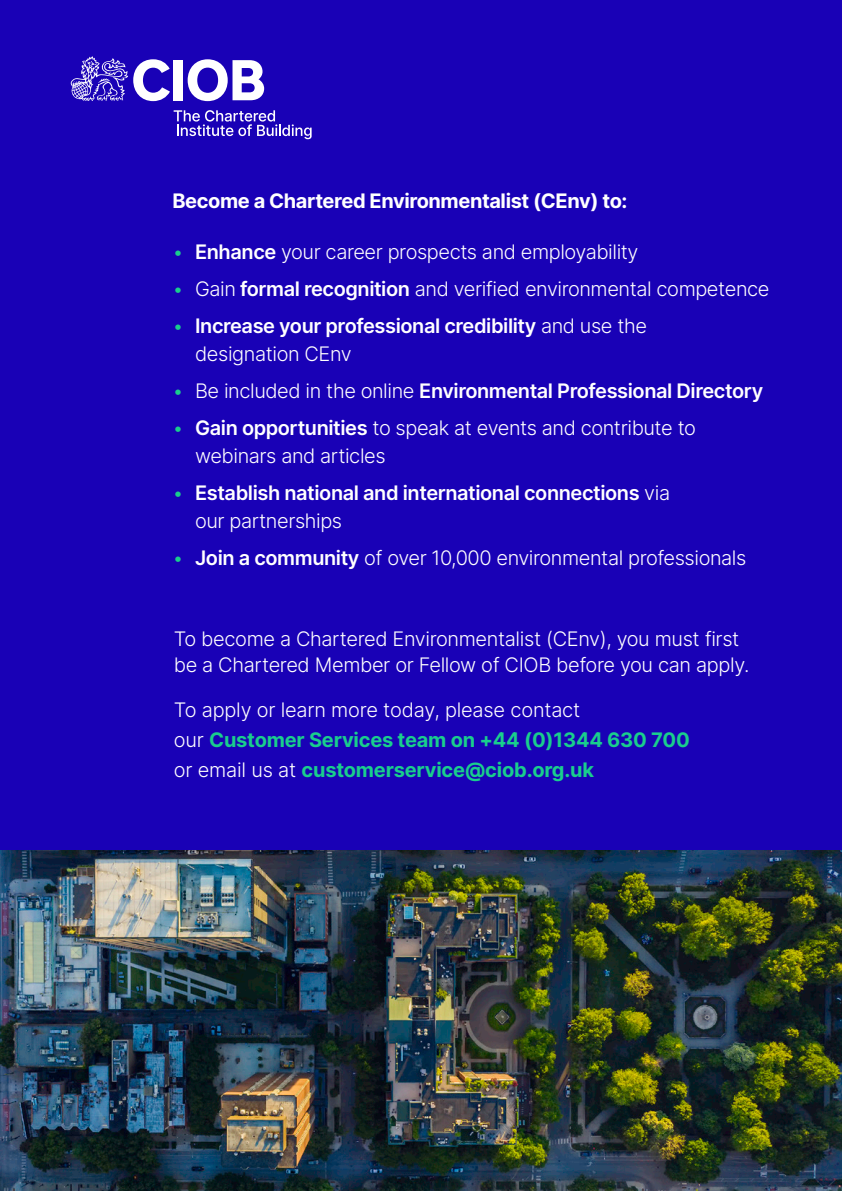
<style>
.page{position:relative;width:842px;height:1191px;background:#fff}
.page>*{position:absolute;margin:0;border:0;box-sizing:border-box;transform-origin:0 0}
.t1{font:300 20px/28px "Inter";letter-spacing:-.02em;color:#fff}
.t2{font:600 20px/28px "Inter";letter-spacing:-.02em;color:#fff}
.t3{font:700 20px/30px "Inter";letter-spacing:-.01em;color:#19ce8d}
.t4{font:700 20px "Inter";letter-spacing:-.02em;color:#fff}
.s1{color:#19ce8d}
.s2{font-weight:600}
.s3{font-weight:300;color:#19ce8d}
.s4{font-weight:300}
.s5{font-weight:300;color:#fff}
</style>
<div class="page">
<div style="left:0;top:0;width:842px;height:947px;background:#1901b6"></div>
<img style="left:0;top:851px;width:842px;height:340px">
<div style="left:174px;top:60px;width:9px;height:40px;background:#fff"></div>
<svg style="left:188px;top:59px;width:76px;height:42px"></svg>
<svg style="left:70px;top:56px;width:100px;height:45px"></svg>
<svg style="left:174px;top:110px;width:138px;height:29px"></svg>
<p class="t4" style="left:172px;top:186px;width:457px">Become a Chartered Environmentalist (CEnv) to:</p>
<p class="t1" style="left:172px;top:237px;width:468px"><span class="s1">•</span> <span class="s2">Enhance</span> your career prospects and employability</p>
<p class="t1" style="left:172px;top:274px;width:598px"><span class="s1">•</span> Gain <span class="s2">formal recognition</span> and verified environmental competence</p>
<p class="t2" style="left:195px;top:311px;width:453px;text-indent:-23px"><span class="s3">•</span> Increase your professional credibility <span class="s4">and use the designation CEnv</span></p>
<p class="t2" style="left:172px;top:376px;width:592px"><span class="s3">•</span> <span class="s4">Be included in the online</span> Environmental Professional Directory</p>
<p class="t1" style="left:195px;top:413px;width:502px;text-indent:-23px"><span class="s1">•</span> <span class="s2">Gain opportunities</span> to speak at events and contribute to webinars and articles</p>
<p class="t2" style="left:195px;top:478px;width:476px;text-indent:-23px"><span class="s3">•</span> Establish national and international connections <span class="s4">via our partnerships</span></p>
<p class="t1" style="left:172px;top:543px;width:575px"><span class="s1">•</span> <span class="s2">Join a community</span> of over 10,000 environmental professionals</p>
<p class="t1" style="left:174px;top:625px;width:577px;line-height:26px">To become a Chartered Environmentalist (CEnv), you must first be a Chartered Member or Fellow of CIOB before you can apply.</p>
<p class="t3" style="left:174px;top:694px;width:518px"><span class="s5">To apply or learn more today, please contact<br>our</span> Customer Services team on +44 (0)1344 630 700 <span class="s5">or email us at</span> customerservice@ciob.org.uk</p>
</div>
